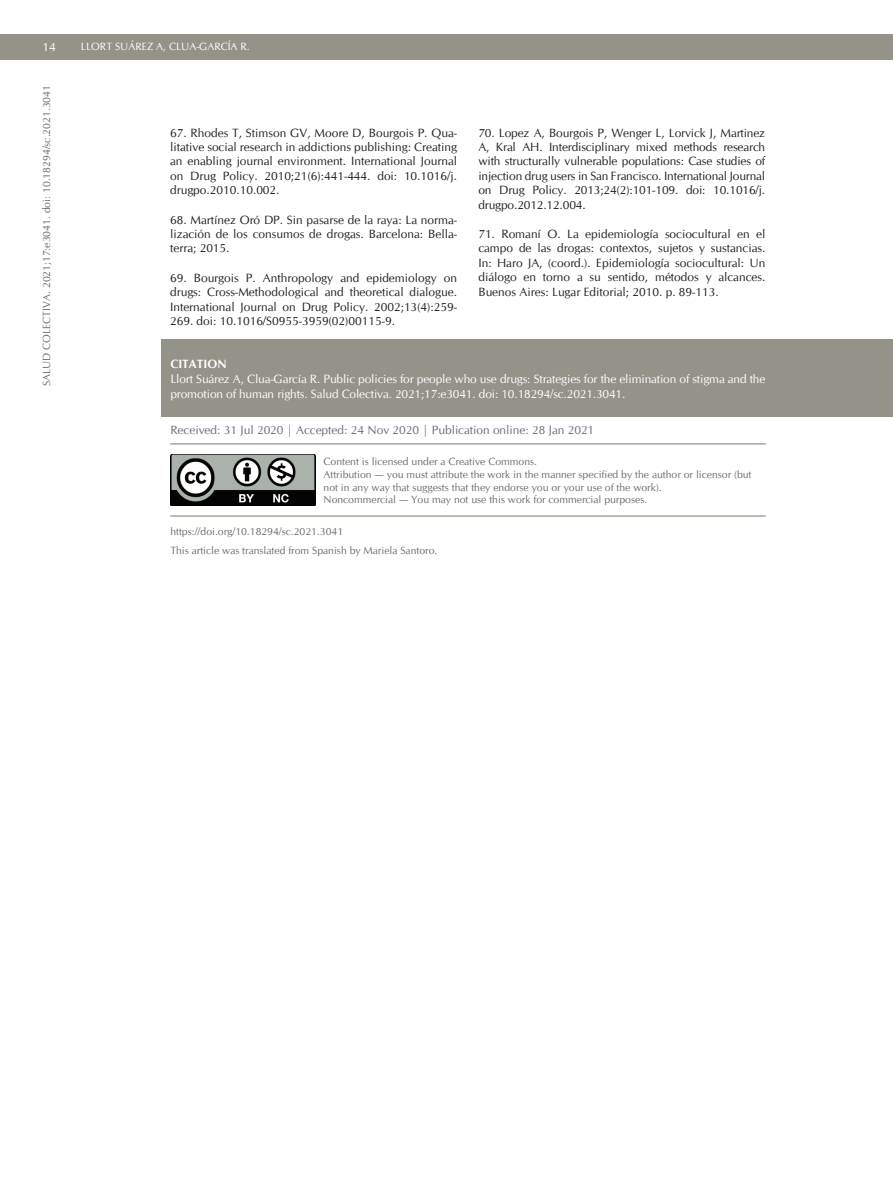
<style>
.page{position:relative;width:893px;height:1191px;background:#fff}
.page>*{position:absolute;margin:0;border:0;box-sizing:border-box;transform-origin:0 0}
.t1{font:12px/14.4px "CG Omega";color:#231f20;text-align:justify}
.t2{font:12px/15px "CG Omega";letter-spacing:-.01em;color:#fff}
.t3{font:12px "CG Omega";color:#6c6d70}
.t4{font:700 12px "CG Omega";color:#fff}
.t5{font:10.5px/12.6px "CG Omega";color:#6c6d70}
.t6{font:10.5px "CG Omega";color:#fff}
</style>
<div class="page">
<div style="left:0;top:34px;width:893px;height:26px;background:#939389"></div>
<div style="left:162px;top:339px;width:731px;height:77px;background:#939389"></div>
<img style="left:170px;top:454px;width:145px;height:51px">
<hr style="left:170px;top:515px;width:596px;height:2px;background:#a6a698">
<hr style="left:170px;top:443px;width:596px;height:1px;background:#a6a698">
<p class="t2" style="left:43px;top:40px;width:15px">14</p>
<p class="t6" style="left:81px;top:40px;width:170px">LLORT SUÁREZ A, CLUA-GARCÍA R.</p>
<p class="t5" style="left:41px;top:386px;width:303px;rotate:-90deg">SALUD COLECTIVA. 2021;17:e3041. doi: 10.18294/sc.2021.3041</p>
<p class="t1" style="left:170px;top:125px;width:288px">67. Rhodes T, Stimson GV, Moore D, Bourgois P. Qua&shy;litative social research in addictions publishing: Creating an enabling journal environment. International Journal on Drug Policy. 2010;21(6):441-444. doi: 10.1016/j. drugpo.2010.10.002.</p>
<p class="t1" style="left:170px;top:212px;width:288px">68. Martínez Oró DP. Sin pasarse de la raya: La norma&shy;lización de los consumos de drogas. Barcelona: Bella&shy;terra; 2015.</p>
<p class="t1" style="left:170px;top:271px;width:289px">69. Bourgois P. Anthropology and epidemiology on drugs: Cross-Methodological and theoretical dialogue.<br>International Journal on Drug Policy. 2002;13(4):259- 269. doi: 10.1016/S0955-3959(02)00115-9.</p>
<p class="t1" style="left:478px;top:125px;width:288px">70. Lopez A, Bourgois P, Wenger L, Lorvick J, Martinez A, Kral AH. Interdisciplinary mixed methods research with structurally vulnerable populations: Case studies of injection drug users in San Francisco. International Journal on Drug Policy. 2013;24(2):101-109. doi: 10.1016/j. drugpo.2012.12.004.</p>
<p class="t1" style="left:478px;top:227px;width:288px">71. Romaní O. La epidemiología sociocultural en el campo de las drogas: contextos, sujetos y sustancias.<br>In: Haro JA, (coord.). Epidemiología sociocultural: Un diálogo en torno a su sentido, métodos y alcances.<br>Buenos Aires: Lugar Editorial; 2010. p. 89-113.</p>
<p class="t4" style="left:170px;top:356px;width:58px">CITATION</p>
<p class="t2" style="left:170px;top:372px;width:596px">Llort Suárez A, Clua-García R. Public policies for people who use drugs: Strategies for the elimination of stigma and the promotion of human rights. Salud Colectiva. 2021;17:e3041. doi: 10.18294/sc.2021.3041.</p>
<p class="t3" style="left:170px;top:423px;width:425px">Received: 31 Jul 2020 | Accepted: 24 Nov 2020 | Publication online: 28 Jan 2021</p>
<p class="t5" style="left:324px;top:455px;width:429px">Content is licensed under a Creative Commons.<br>Attribution — you must attribute the work in the manner specified by the author or licensor (but not in any way that suggests that they endorse you or your use of the work).<br>Noncommercial — You may not use this work for commercial purposes.</p>
<p class="t5" style="left:170px;top:521px;width:268px;line-height:19.5px">https://doi.org/10.18294/sc.2021.3041<br>This article was translated from Spanish by Mariela Santoro.</p>
</div>
